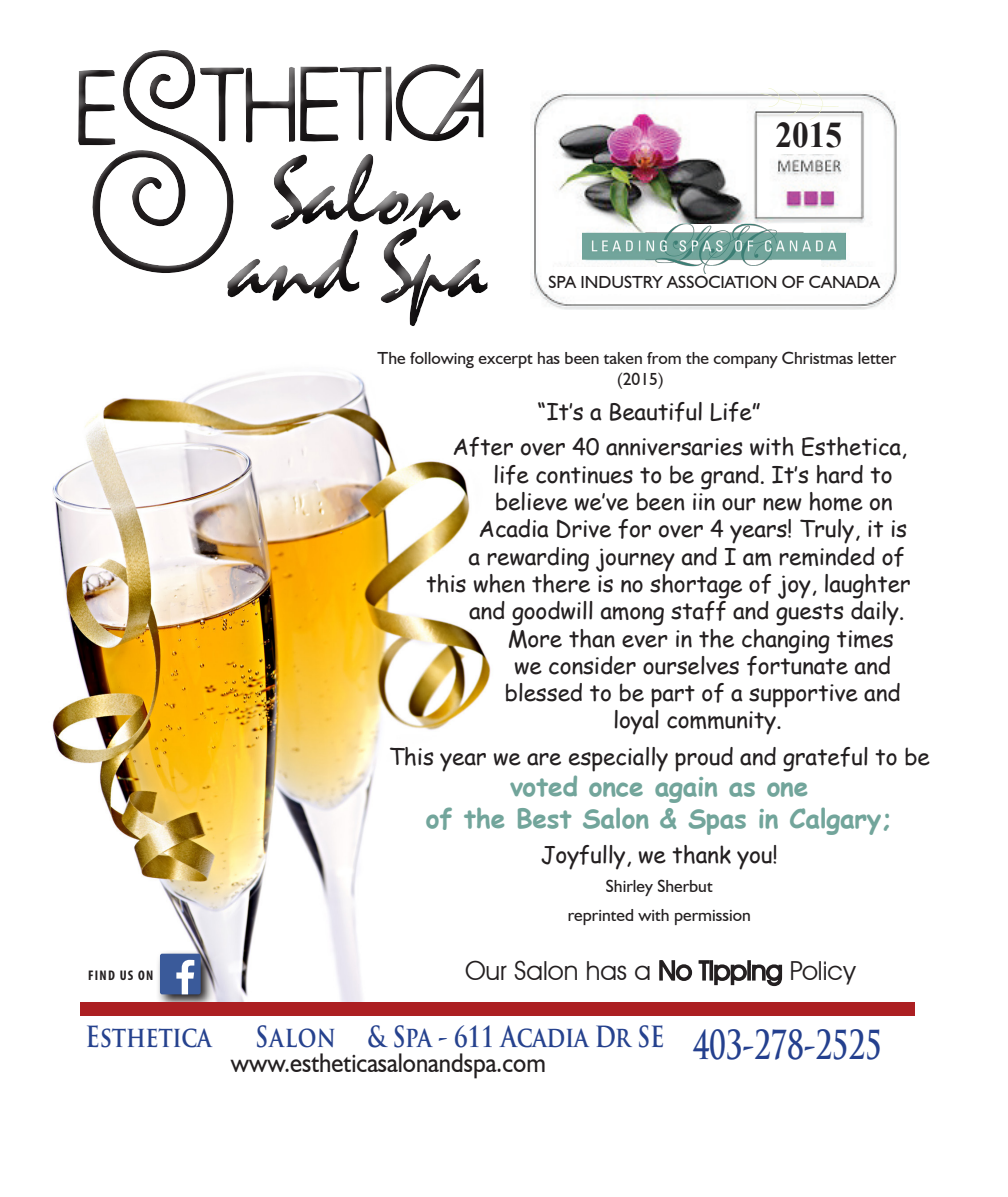
<style>
.page{position:relative;width:1008px;height:1197px;background:#fff}
.page>*{position:absolute;margin:0;border:0;box-sizing:border-box;transform-origin:0 0}
.t1{font:700 39.02px "Trajan Pro";letter-spacing:-.01em;color:#24408e;scale:.72 1}
.t2{font:700 36.23px "Times New Roman";color:#231f20;scale:.92 1}
.t3{font:700 28.35px "Trajan Pro";letter-spacing:-.01em;color:#26428e;scale:.8 1}
.t4{font:26.95px "Humanist 521 BT";color:#231f20;scale:.91 1}
.t5{font:700 26.25px/31.5px "Comic Sans MS";letter-spacing:-.01em;color:#72a59b;text-align:center}
.t6{font:26.25px "Avant Garde IT Cby BT";color:#231f20}
.t7{font:22.75px "Comic Sans MS";letter-spacing:-.01em;color:#231f20}
.t8{font:17.5px/21px "Humanist 521 BT";color:#231f20;text-align:center}
.t9{font:700 condensed 14px "Myriad Pro";letter-spacing:.09em;color:#231f20}
</style>
<div class="page">
<img style="left:52px;top:372px;width:439px;height:630px">
<img style="left:533px;top:93px;width:364px;height:217px">
<div style="left:770px;top:120px;width:76px;height:34px;background:#fff"></div>
<div style="left:86px;top:967px;width:69px;height:16px;background:#fff"></div>
<svg style="left:156px;top:950px;width:60px;height:52px"></svg>
<div style="left:160px;top:954px;width:41px;height:40px;background:#3a5a9a;border-radius:2px"></div>
<svg style="left:176px;top:960px;width:18px;height:34px"></svg>
<div style="left:80px;top:1002px;width:835px;height:14px;background:#ac1f22"></div>
<svg style="left:761px;top:88px;width:78px;height:32px"></svg>
<div style="left:78px;top:55px;width:410px;height:271px;background:#231f20;opacity:.75"></div>
<svg style="left:659px;top:960px;width:124px;height:27px"></svg>
<div style="left:554px;top:267px;width:324px;height:27px;background:#fff"></div>
<img style="left:583px;top:223px;width:263px;height:51px">
<p class="t2" style="left:775px;top:110px;width:74px">2015</p>
<p class="t8" style="left:548px;top:271px;width:333px">SPA INDUSTRY ASSOCIATION OF CANADA</p>
<p class="t8" style="left:378px;top:347px;width:520px">The following excerpt has been taken from the company Christmas letter (2015)</p>
<p class="t7" style="left:538px;top:395px;width:225px">“It’s a Beautiful Life”</p>
<p class="t7" style="left:452px;top:430px;width:456px">After over 40 anniversaries with Esthetica,</p>
<p class="t7" style="left:493px;top:458px;width:401px">life continues to be grand. It’s hard to</p>
<p class="t7" style="left:495px;top:485px;width:400px">believe we’ve been iin our new home on</p>
<p class="t7" style="left:479px;top:512px;width:430px">Acadia Drive for over 4 years! Truly, it is</p>
<p class="t7" style="left:469px;top:540px;width:438px">a rewarding journey and I am reminded of</p>
<p class="t7" style="left:426px;top:567px;width:486px">this when there is no shortage of joy, laughter</p>
<p class="t7" style="left:469px;top:594px;width:437px">and goodwill among staff and guests daily.</p>
<p class="t7" style="left:508px;top:622px;width:388px">More than ever in the changing times</p>
<p class="t7" style="left:514px;top:649px;width:378px">we consider ourselves fortunate and</p>
<p class="t7" style="left:504px;top:676px;width:398px">blessed to be part of a supportive and</p>
<p class="t7" style="left:613px;top:703px;width:170px">loyal community.</p>
<p class="t9" style="left:88px;top:966px;width:67px">FIND US ON</p>
<p class="t7" style="left:389px;top:740px;width:543px">This year we are especially proud and grateful to be</p>
<p class="t5" style="left:426px;top:770px;width:468px">voted once again as one<br>of the Best Salon &amp; Spas in Calgary;</p>
<p class="t7" style="left:541px;top:838px;width:239px">Joyfully, we thank you!</p>
<p class="t8" style="left:606px;top:875px;width:108px">Shirley Sherbut</p>
<p class="t8" style="left:568px;top:904px;width:185px">reprinted with permission</p>
<p class="t6" style="left:465px;top:954px;width:392px">Our Salon has a No Tipping Policy</p>
<p class="t3" style="left:86px;top:1019px;width:159px">Esthetica</p>
<p class="t3" style="left:255px;top:1019px;width:513px">Salon &amp; Spa - 611 Acadia Dr SE</p>
<p class="t4" style="left:231px;top:1046px;width:348px">www.estheticasalonandspa.com</p>
<p class="t1" style="left:693px;top:1021px;width:264px">403-278-2525</p>
</div>
